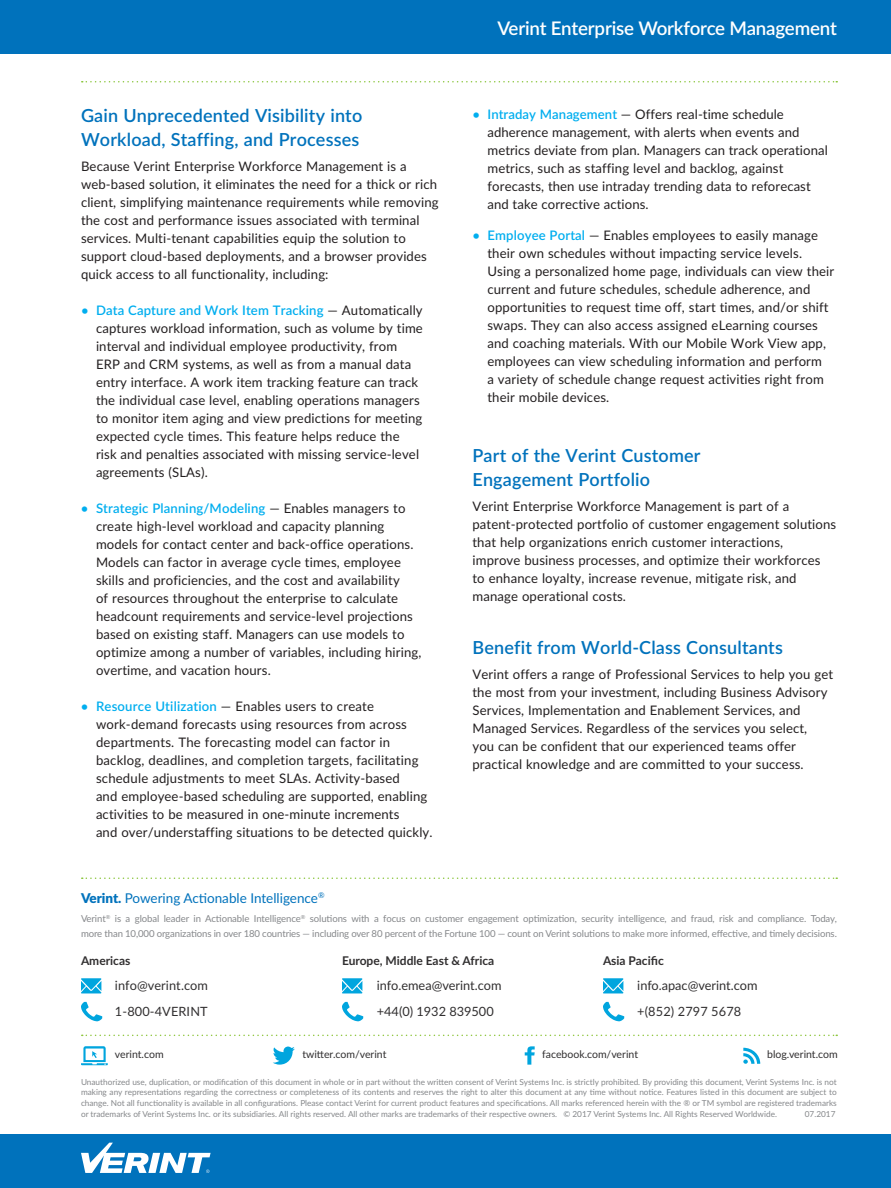
<style>
.page{position:relative;width:891px;height:1188px;background:#fff}
.page>*{position:absolute;margin:0;border:0;box-sizing:border-box;transform-origin:0 0}
.t1{font:600 18.75px "Lato";letter-spacing:-.01em;color:#fff}
.t2{font:600 18px/24px "Lato";letter-spacing:.01em;color:#0072bc}
.t3{font:13.5px "Lato";color:#0072bc}
.t4{font:13.2px/18px "Lato";letter-spacing:.01em;color:#231f20}
.t5{font:12.75px/25.5px "Lato";color:#312f30}
.t6{font:700 12px "Lato";color:#312f30}
.t7{font:10.5px "Lato";color:#312f30}
.t8{font:9.6px/15px "Lato";letter-spacing:-.01em;color:#86888b}
.t9{font:8.25px/10.6px "Lato";color:#86888b;text-align:justify}
.s1{font-weight:600;color:#00aeef}
.s2{font-weight:900}
</style>
<div class="page">
<svg style="left:81px;top:1002px;width:21px;height:19px"></svg>
<svg style="left:81px;top:978px;width:20px;height:15px"></svg>
<svg style="left:82px;top:878px;width:755px;height:1px"></svg>
<svg style="left:82px;top:1035px;width:755px;height:1px"></svg>
<svg style="left:342px;top:1002px;width:21px;height:19px"></svg>
<svg style="left:342px;top:978px;width:20px;height:15px"></svg>
<svg style="left:603px;top:1002px;width:21px;height:19px"></svg>
<svg style="left:603px;top:978px;width:20px;height:15px"></svg>
<svg style="left:81px;top:1046px;width:27px;height:19px"></svg>
<svg style="left:273px;top:1047px;width:22px;height:18px"></svg>
<svg style="left:525px;top:1046px;width:10px;height:19px"></svg>
<svg style="left:743px;top:1048px;width:17px;height:16px"></svg>
<div style="left:0;top:0;width:891px;height:54px;background:#0072bc"></div>
<div style="left:0;top:1134px;width:891px;height:54px;background:#0072bc"></div>
<svg style="left:82px;top:81px;width:755px;height:1px"></svg>
<svg style="left:81px;top:1143px;width:130px;height:30px"></svg>
<h2 class="t2" style="left:81px;top:103px;width:283px">Gain Unprecedented Visibility into<br>Workload, Staffing, and Processes</h2>
<p class="t4" style="left:81px;top:157px;width:359px">Because Verint Enterprise Workforce Management is a web-based solution, it eliminates the need for a thick or rich client, simplifying maintenance requirements while removing the cost and performance issues associated with terminal services. Multi-tenant capabilities equip the solution to support cloud-based deployments, and a browser provides quick access to all functionality, including:</p>
<p class="t4" style="left:96px;top:301px;width:328px;text-indent:-15px"><span class="s1">• Data Capture and Work Item Tracking</span> — Automatically captures workload information, such as volume by time interval and individual employee productivity, from ERP and CRM systems, as well as from a manual data entry interface. A work item tracking feature can track the individual case level, enabling operations managers to monitor item aging and view predictions for meeting expected cycle times. This feature helps reduce the risk and penalties associated with missing service-level agreements (SLAs).</p>
<p class="t4" style="left:96px;top:499px;width:327px;text-indent:-15px"><span class="s1">• Strategic Planning/Modeling</span> — Enables managers to create high-level workload and capacity planning models for contact center and back-office operations.<br>Models can factor in average cycle times, employee skills and proficiencies, and the cost and availability<br>of resources throughout the enterprise to calculate headcount requirements and service-level projections based on existing staff. Managers can use models to optimize among a number of variables, including hiring, overtime, and vacation hours.</p>
<p class="t4" style="left:96px;top:697px;width:338px;text-indent:-15px"><span class="s1">• Resource Utilization</span> — Enables users to create work-demand forecasts using resources from across departments. The forecasting model can factor in backlog, deadlines, and completion targets, facilitating schedule adjustments to meet SLAs. Activity-based<br>and employee-based scheduling are supported, enabling activities to be measured in one-minute increments<br>and over/understaffing situations to be detected quickly.</p>
<h1 class="t1" style="left:497px;top:15px;width:341px">Verint Enterprise Workforce Management</h1>
<p class="t4" style="left:488px;top:104px;width:342px;text-indent:-15px"><span class="s1">• Intraday Management</span> — Offers real-time schedule adherence management, with alerts when events and metrics deviate from plan. Managers can track operational metrics, such as staffing level and backlog, against forecasts, then use intraday trending data to reforecast and take corrective actions.</p>
<p class="t4" style="left:487px;top:226px;width:348px;text-indent:-15px"><span class="s1">• Employee Portal</span> — Enables employees to easily manage their own schedules without impacting service levels.<br>Using a personalized home page, individuals can view their current and future schedules, schedule adherence, and opportunities to request time off, start times, and/or shift swaps. They can also access assigned eLearning courses and coaching materials. With our Mobile Work View app, employees can view scheduling information and perform<br>a variety of schedule change request activities right from their mobile devices.</p>
<h2 class="t2" style="left:472px;top:443px;width:230px">Part of the Verint Customer<br>Engagement Portfolio</h2>
<p class="t4" style="left:472px;top:496px;width:365px">Verint Enterprise Workforce Management is part of a patent-protected portfolio of customer engagement solutions that help organizations enrich customer interactions,<br>improve business processes, and optimize their workforces<br>to enhance loyalty, increase revenue, mitigate risk, and manage operational costs.</p>
<h2 class="t2" style="left:472px;top:635px;width:312px">Benefit from World-Class Consultants</h2>
<p class="t4" style="left:472px;top:664px;width:362px">Verint offers a range of Professional Services to help you get the most from your investment, including Business Advisory Services, Implementation and Enablement Services, and Managed Services. Regardless of the services you select,<br>you can be confident that our experienced teams offer practical knowledge and are committed to your success.</p>
<p class="t3" style="left:81px;top:888px;width:245px"><span class="s2">Verint.</span> Powering Actionable Intelligence<sup>®</sup></p>
<p class="t8" style="left:81px;top:911px;width:757px">Verint<sup>®</sup> is a global leader in Actionable Intelligence<sup>®</sup> solutions with a focus on customer engagement optimization, security intelligence, and fraud, risk and compliance. Today, more than 10,000 organizations in over 180 countries — including over 80 percent of the Fortune 100 — count on Verint solutions to make more informed, effective, and timely decisions.</p>
<p class="t6" style="left:81px;top:952px;width:51px">Americas</p>
<p class="t6" style="left:342px;top:952px;width:154px">Europe, Middle East &amp; Africa</p>
<p class="t6" style="left:603px;top:952px;width:62px">Asia Pacific</p>
<p class="t5" style="left:115px;top:972px;width:95px">info@verint.com<br>1-800-4VERINT</p>
<p class="t5" style="left:377px;top:972px;width:126px">info.emea@verint.com +44(0) 1932 839500</p>
<p class="t5" style="left:637px;top:972px;width:122px">info.apac@verint.com +(852) 2797 5678</p>
<p class="t7" style="left:115px;top:1047px;width:50px">verint.com</p>
<p class="t7" style="left:302px;top:1047px;width:86px">twitter.com/verint</p>
<p class="t7" style="left:542px;top:1047px;width:97px">facebook.com/verint</p>
<p class="t7" style="left:767px;top:1047px;width:72px">blog.verint.com</p>
<p class="t9" style="left:81px;top:1076px;width:757px">Unauthorized use, duplication, or modification of this document in whole or in part without the written consent of Verint Systems Inc. is strictly prohibited. By providing this document, Verint Systems Inc. is not making any representations regarding the correctness or completeness of its contents and reserves the right to alter this document at any time without notice. Features listed in this document are subject to change. Not all functionality is available in all configurations. Please contact Verint for current product features and specifications. All marks referenced herein with the ® or TM symbol are registered trademarks or trademarks of Verint Systems Inc. or its subsidiaries. All rights reserved. All other marks are trademarks of their respective owners. © 2017 Verint Systems Inc. All Rights Reserved Worldwide.</p>
<p class="t9" style="left:805px;top:1108px;width:32px">07.2017</p>
</div>
